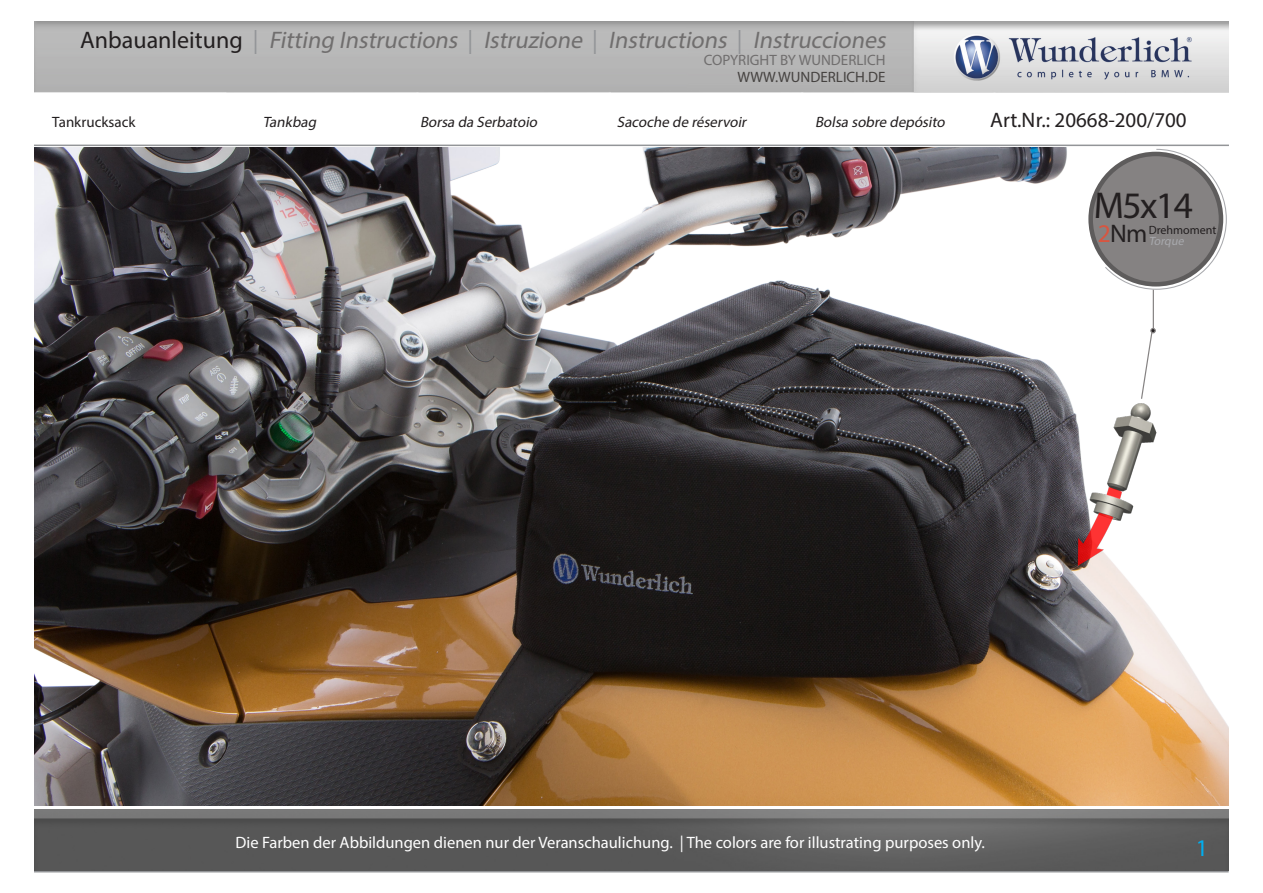
<style>
.page{position:relative;width:1263px;height:893px;background:#fff}
.page>*{position:absolute;margin:0;border:0;box-sizing:border-box;transform-origin:0 0}
.t1{font:37.5px "Myriad Pro";letter-spacing:-.04em;color:#231f20}
.t2{font:25.5px "Myriad Pro";color:#231f20}
.t3{font:italic 24px "Myriad Pro";color:#706e6e}
.t4{font:24px "Myriad Pro";color:#00aeef}
.t5{font:21px "Myriad Pro";color:#231f20}
.t6{font:16.5px "Myriad Pro";color:#fff}
.t7{font:italic 15px "Myriad Pro";color:#231f20}
.t8{font:15px "Myriad Pro";color:#706e6e}
.t9{font:15px "Myriad Pro";color:#454240}
.t10{font:15px "Myriad Pro";color:#231f20}
.t11{font:12px "Myriad Pro";color:#231f20}
.t12{font:italic 12px "Myriad Pro";color:#a8a9ad}
.s1{font-style:normal;color:#231f20}
.s2{font-style:normal;color:#939598}
.s3{color:#d85540}
</style>
<div class="page">
<hr style="left:34px;top:145px;width:1195px;height:1px;background:#939598">
<img style="left:34px;top:148px;width:1195px;height:658px">
<img style="left:34px;top:21px;width:1195px;height:72px">
<img style="left:34px;top:810px;width:1194px;height:61px">
<hr style="left:34px;top:871px;width:1194px;height:1px;background:#939598">
<svg style="left:1091px;top:154px;width:130px;height:130px"></svg>
<svg style="left:1104px;top:148px;width:123px;height:142px"></svg>
<hr style="left:1153px;top:290px;width:1px;height:39px;background:#858282">
<svg style="left:1140px;top:328px;width:16px;height:67px"></svg>
<img style="left:1058px;top:395px;width:116px;height:180px">
<p class="t3" style="left:80px;top:25px;width:812px"><span class="s1">A n b a u a n l e i t u n g</span> <span class="s2">|</span> Fitting Instructions <span class="s2">|</span> Istruzione <span class="s2">|</span> Instructions <span class="s2">|</span> Instrucciones</p>
<p class="t9" style="left:737px;top:68px;width:150px">WWW.WUNDERLICH.DE</p>
<p class="t3" style="left:98px;top:27px;width:802px"><span class="s1">A n b a u a n l e i t u n g</span> <span class="s2">|</span> Fitting Instruction <span class="s2">|</span> Istruzione <span class="s2">|</span> Instructions <span class="s2">|</span> Instru ciones</p>
<p class="t9" style="left:746px;top:69px;width:150px">WWW.WUNDERLICH.DE</p>
<p class="t8" style="left:704px;top:51px;width:183px">COPYRIGHT BY WUNDERLICH</p>
<p class="t8" style="left:712px;top:52px;width:183px">COPYRIGHT BY WUNDERLICH</p>
<p class="t10" style="left:52px;top:113px;width:85px">Tankrucksack</p>
<p class="t7" style="left:263px;top:113px;width:58px">Tankbag</p>
<p class="t7" style="left:420px;top:113px;width:122px">Borsa da Serbatoio</p>
<p class="t7" style="left:617px;top:113px;width:134px">Sacoche de réservoir</p>
<p class="t7" style="left:815px;top:113px;width:134px">Bolsa sobre depósito</p>
<p class="t5" style="left:990px;top:107px;width:198px">Art.Nr.: 20668-200/700</p>
<p class="t1" style="left:1094px;top:183px;width:101px">M5x14</p>
<p class="t2" style="left:1098px;top:217px;width:51px"><span class="s3">2</span>Nm</p>
<p class="t11" style="left:1149px;top:223px;width:69px">Drehmoment</p>
<p class="t12" style="left:1149px;top:233px;width:39px">Torque</p>
<p class="t6" style="left:235px;top:832px;width:751px">Die Farben der Abbildungen dienen nur der Veranschaulichung. | The colors are for illustrating purposes only.</p>
<p class="t4" style="left:1196px;top:833px;width:14px">1</p>
</div>
